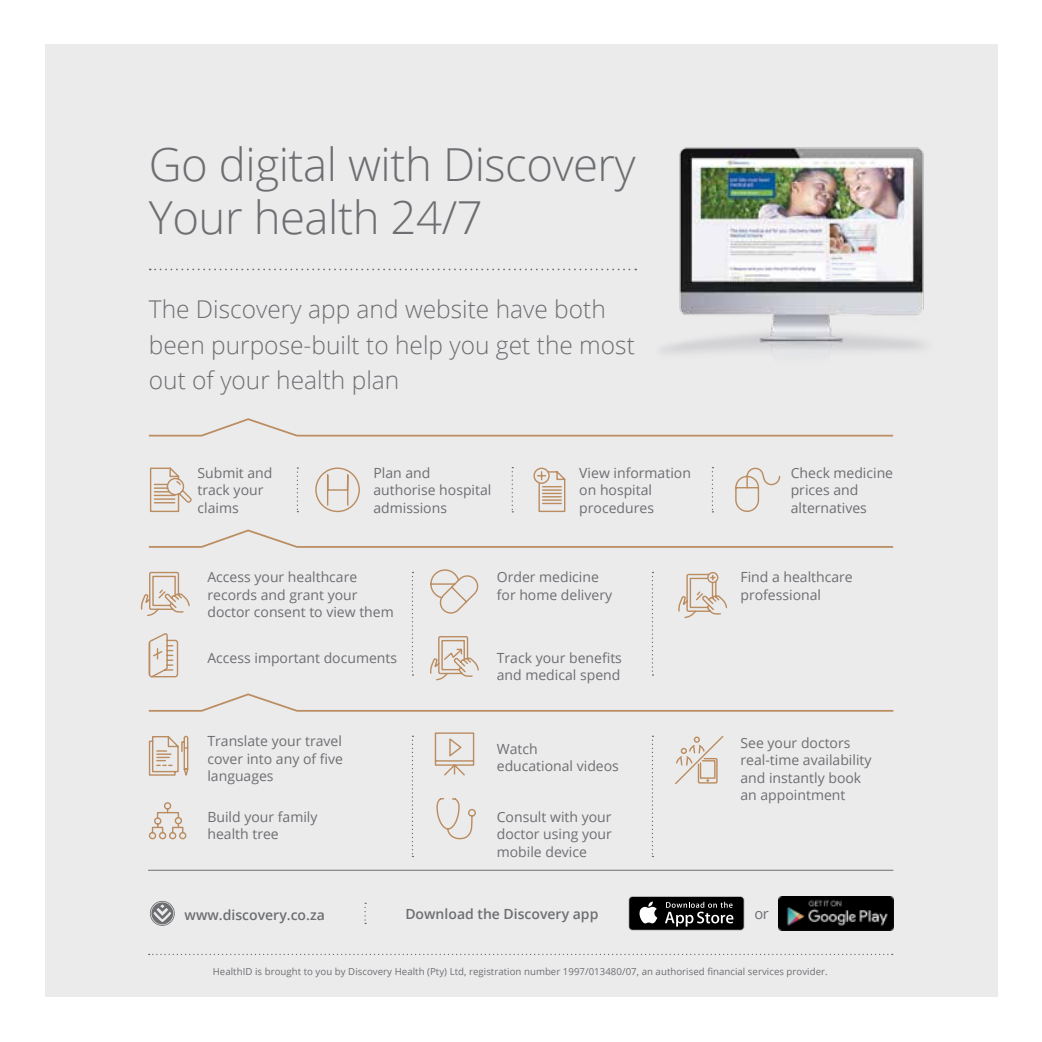
<style>
.page{position:relative;width:1042px;height:1042px;background:#fff}
.page>*{position:absolute;margin:0;border:0;box-sizing:border-box;transform-origin:0 0}
.t1{font:300 45.5px/52.5px "Open Sans";letter-spacing:-.01em;color:#6d6e71}
.t2{font:300 24.5px/35px "Open Sans";color:#6d6e71}
.t3{font:14.7px "Open Sans";color:#6d6e71}
.t4{font:14px/17.5px "Open Sans";color:#6d6e71}
.t5{font:600 14px "Open Sans";color:#6d6e71}
.t6{font:9.62px "Open Sans";letter-spacing:.005em;color:#6d6e71}
</style>
<div class="page">
<div style="left:45px;top:45px;width:952px;height:952px;background:#ebebec"></div>
<svg style="left:148px;top:693px;width:746px;height:19px"></svg>
<svg style="left:148px;top:529px;width:746px;height:19px"></svg>
<hr style="left:148px;top:870px;width:745px;height:1px;background:#6d6e71">
<svg style="left:412px;top:572px;width:1px;height:103px"></svg>
<svg style="left:412px;top:735px;width:1px;height:122px"></svg>
<svg style="left:652px;top:572px;width:1px;height:103px"></svg>
<svg style="left:652px;top:735px;width:1px;height:122px"></svg>
<svg style="left:150px;top:269px;width:486px;height:1px"></svg>
<svg style="left:148px;top:735px;width:41px;height:41px"></svg>
<svg style="left:434px;top:732px;width:41px;height:44px"></svg>
<svg style="left:148px;top:633px;width:31px;height:45px"></svg>
<svg style="left:430px;top:569px;width:49px;height:45px"></svg>
<svg style="left:430px;top:636px;width:49px;height:45px"></svg>
<div style="left:707px;top:572px;width:11px;height:11px;border:1px solid #ba8c60;border-radius:50%"></div>
<svg style="left:678px;top:573px;width:50px;height:45px"></svg>
<svg style="left:140px;top:571px;width:50px;height:45px"></svg>
<svg style="left:436px;top:798px;width:40px;height:42px"></svg>
<svg style="left:675px;top:735px;width:49px;height:50px"></svg>
<svg style="left:148px;top:418px;width:746px;height:95px"></svg>
<svg style="left:148px;top:802px;width:39px;height:38px"></svg>
<img style="left:662px;top:147px;width:262px;height:206px">
<svg style="left:364px;top:902px;width:2px;height:22px"></svg>
<svg style="left:150px;top:901px;width:25px;height:25px"></svg>
<svg style="left:628px;top:896px;width:116px;height:34px"></svg>
<div style="left:629px;top:897px;width:114px;height:33px;background:#000;border-radius:3px"></div>
<svg style="left:639px;top:901px;width:18px;height:22px"></svg>
<svg style="left:665px;top:902px;width:68px;height:24px"></svg>
<img style="left:779px;top:896px;width:114px;height:34px">
<svg style="left:149px;top:954px;width:744px;height:1px"></svg>
<h1 class="t1" style="left:149px;top:137px;width:488px">Go digital with Discovery<br>Your health 24/7</h1>
<h2 class="t2" style="left:149px;top:291px;width:487px">The Discovery app and website have both been purpose-built to help you get the most out of your health plan</h2>
<p class="t4" style="left:579px;top:463px;width:113px">View information on hospital procedures</p>
<p class="t4" style="left:197px;top:463px;width:76px">Submit and track your claims</p>
<p class="t4" style="left:373px;top:464px;width:119px">Plan and authorise hospital admissions</p>
<p class="t4" style="left:791px;top:463px;width:104px">Check medicine prices and alternatives</p>
<p class="t4" style="left:207px;top:568px;width:188px">Access your healthcare records and grant your doctor consent to view them</p>
<p class="t4" style="left:497px;top:568px;width:117px">Order medicine for home delivery</p>
<p class="t4" style="left:497px;top:649px;width:127px">Track your benefits and medical spend</p>
<p class="t4" style="left:207px;top:649px;width:191px">Access important documents</p>
<p class="t4" style="left:207px;top:732px;width:137px;text-align:justify">Translate your travel cover into any of five languages</p>
<p class="t4" style="left:207px;top:808px;width:112px">Build your family health tree</p>
<p class="t4" style="left:497px;top:740px;width:124px">Watch<br>educational videos</p>
<p class="t4" style="left:497px;top:808px;width:116px;text-align:justify">Consult with your doctor using your mobile device</p>
<p class="t4" style="left:740px;top:568px;width:114px">Find a healthcare professional</p>
<p class="t4" style="left:740px;top:733px;width:133px">See your doctors real-time availability and instantly book an appointment</p>
<p class="t5" style="left:185px;top:905px;width:142px">www.discovery.co.za</p>
<p class="t5" style="left:405px;top:904px;width:194px">Download the Discovery app</p>
<p class="t3" style="left:754px;top:903px;width:16px">or</p>
<p class="t6" style="left:213px;top:965px;width:616px">HealthID is brought to you by Discovery Health (Pty) Ltd, registration number 1997/013480/07, an authorised financial services provider.</p>
</div>
